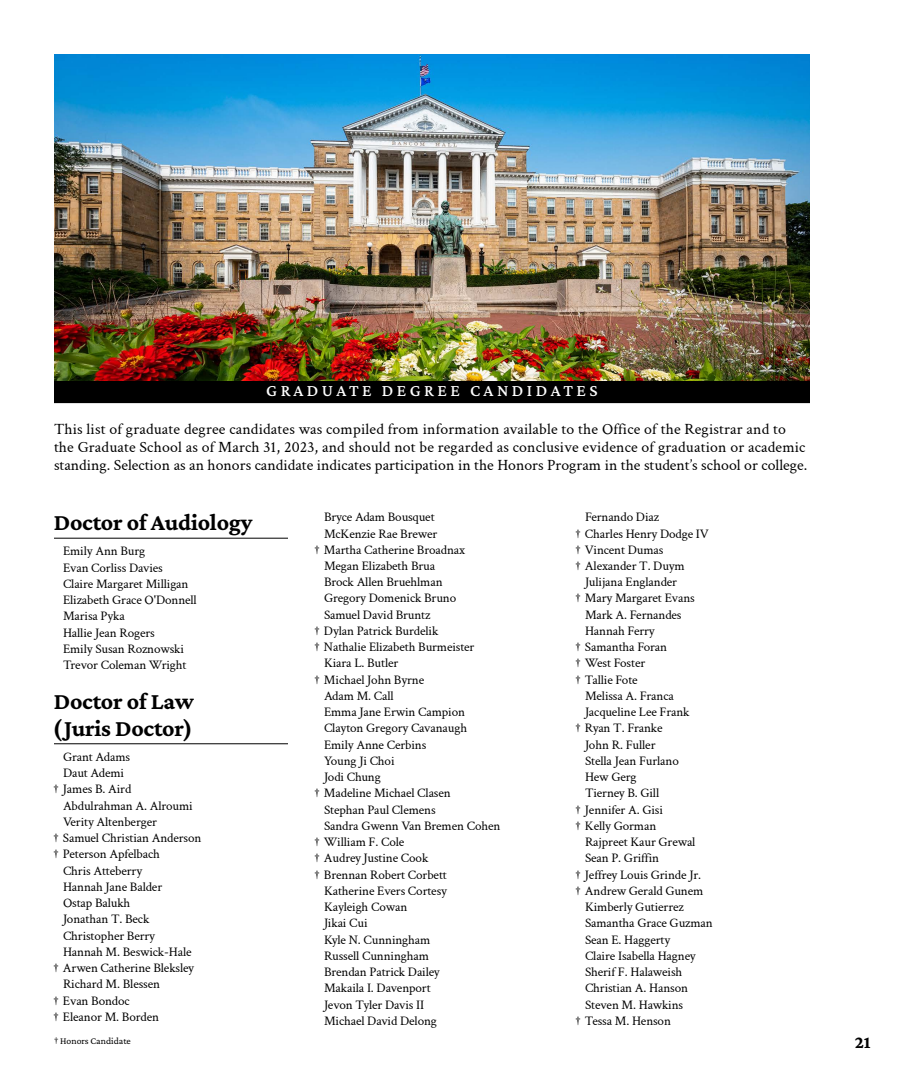
<style>
.page{position:relative;width:918px;height:1080px;background:#fff}
.page>*{position:absolute;margin:0;border:0;box-sizing:border-box;transform-origin:0 0}
.H2_degrees_head{font:700 24px/27px "Crimson Pro";letter-spacing:-.01em;color:#000}
.t1{font:700 18px "Crimson Pro";color:#000}
.H1_blk_line_head{font:500 17.25px "Crimson Pro";letter-spacing:.2em;color:#fff}
.T1_Intro{font:15.75px/18px "Crimson Text";letter-spacing:.01em;color:#000}
.T2_tab{font:13.2px "Crimson Text";letter-spacing:-.01em;color:#000}
.Honors_Footer{font:9.75px "Crimson Pro";color:#000}
</style>
<div class="page">
<hr style="left:54px;top:538px;width:234px;height:1px;background:#000">
<hr style="left:54px;top:743px;width:234px;height:1px;background:#000">
<div style="left:54px;top:376px;width:756px;height:27px;background:#000"></div>
<img style="left:54px;top:54px;width:756px;height:326px">
<h1 class="H1_blk_line_head" style="left:266px;top:379px;width:333px">GRADUATE DEGREE CANDIDATES</h1>
<h3 class="T1_Intro" style="left:54px;top:419px;width:755px">This list of graduate degree candidates was compiled from information available to the Office of the Registrar and to the Graduate School as of March 31, 2023, and should not be regarded as conclusive evidence of graduation or academic standing. Selection as an honors candidate indicates participation in the Honors Program in the student’s school or college.</h3>
<h2 class="H2_degrees_head" style="left:54px;top:509px;width:200px">Doctor of Audiology</h2>
<p class="T2_tab" style="left:63px;top:542px;width:84px">Emily Ann Burg</p>
<p class="T2_tab" style="left:63px;top:558px;width:101px">Evan Corliss Davies</p>
<p class="T2_tab" style="left:63px;top:574px;width:127px">Claire Margaret Milligan</p>
<p class="T2_tab" style="left:63px;top:591px;width:135px">Elizabeth Grace O'Donnell</p>
<p class="T2_tab" style="left:63px;top:607px;width:63px">Marisa Pyka</p>
<p class="T2_tab" style="left:63px;top:623px;width:93px">Hallie Jean Rogers</p>
<p class="T2_tab" style="left:63px;top:639px;width:123px">Emily Susan Roznowski</p>
<p class="T2_tab" style="left:63px;top:656px;width:125px">Trevor Coleman Wright</p>
<h2 class="H2_degrees_head" style="left:53px;top:687px;width:143px">Doctor of Law (Juris Doctor)</h2>
<p class="T2_tab" style="left:63px;top:748px;width:69px">Grant Adams</p>
<p class="T2_tab" style="left:63px;top:764px;width:63px">Daut Ademi</p>
<p class="T2_tab" style="left:54px;top:780px;width:79px">† James B. Aird</p>
<p class="T2_tab" style="left:63px;top:796px;width:131px">Abdulrahman A. Alroumi</p>
<p class="T2_tab" style="left:63px;top:813px;width:95px">Verity Altenberger</p>
<p class="T2_tab" style="left:54px;top:829px;width:149px">† Samuel Christian Anderson</p>
<p class="T2_tab" style="left:54px;top:845px;width:108px">† Peterson Apfelbach</p>
<p class="T2_tab" style="left:63px;top:861px;width:81px">Chris Atteberry</p>
<p class="T2_tab" style="left:63px;top:878px;width:101px">Hannah Jane Balder</p>
<p class="T2_tab" style="left:63px;top:894px;width:69px">Ostap Balukh</p>
<p class="T2_tab" style="left:63px;top:910px;width:88px">Jonathan T. Beck</p>
<p class="T2_tab" style="left:63px;top:926px;width:94px">Christopher Berry</p>
<p class="T2_tab" style="left:63px;top:943px;width:130px">Hannah M. Beswick-Hale</p>
<p class="T2_tab" style="left:54px;top:959px;width:142px">† Arwen Catherine Bleksley</p>
<p class="T2_tab" style="left:63px;top:975px;width:99px">Richard M. Blessen</p>
<p class="T2_tab" style="left:54px;top:991px;width:78px">† Evan Bondoc</p>
<p class="T2_tab" style="left:54px;top:1008px;width:107px">† Eleanor M. Borden</p>
<p class="Honors_Footer" style="left:54px;top:1034px;width:78px">† Honors Candidate</p>
<p class="T2_tab" style="left:324px;top:508px;width:112px">Bryce Adam Bousquet</p>
<p class="T2_tab" style="left:324px;top:524px;width:115px">McKenzie Rae Brewer</p>
<p class="T2_tab" style="left:315px;top:540px;width:152px">† Martha Catherine Broadnax</p>
<p class="T2_tab" style="left:324px;top:557px;width:113px">Megan Elizabeth Brua</p>
<p class="T2_tab" style="left:324px;top:573px;width:120px">Brock Allen Bruehlman</p>
<p class="T2_tab" style="left:324px;top:589px;width:134px">Gregory Domenick Bruno</p>
<p class="T2_tab" style="left:324px;top:605px;width:108px">Samuel David Bruntz</p>
<p class="T2_tab" style="left:315px;top:622px;width:125px">† Dylan Patrick Burdelik</p>
<p class="T2_tab" style="left:315px;top:638px;width:161px">† Nathalie Elizabeth Burmeister</p>
<p class="T2_tab" style="left:324px;top:654px;width:76px">Kiara L. Butler</p>
<p class="T2_tab" style="left:315px;top:670px;width:111px">† Michael John Byrne</p>
<p class="T2_tab" style="left:324px;top:687px;width:71px">Adam M. Call</p>
<p class="T2_tab" style="left:324px;top:703px;width:143px">Emma Jane Erwin Campion</p>
<p class="T2_tab" style="left:324px;top:719px;width:145px">Clayton Gregory Cavanaugh</p>
<p class="T2_tab" style="left:324px;top:735px;width:104px">Emily Anne Cerbins</p>
<p class="T2_tab" style="left:324px;top:752px;width:72px">Young Ji Choi</p>
<p class="T2_tab" style="left:324px;top:768px;width:58px">Jodi Chung</p>
<p class="T2_tab" style="left:315px;top:784px;width:138px">† Madeline Michael Clasen</p>
<p class="T2_tab" style="left:324px;top:800px;width:113px">Stephan Paul Clemens</p>
<p class="T2_tab" style="left:324px;top:817px;width:178px">Sandra Gwenn Van Bremen Cohen</p>
<p class="T2_tab" style="left:315px;top:833px;width:91px">† William F. Cole</p>
<p class="T2_tab" style="left:315px;top:849px;width:115px">† Audrey Justine Cook</p>
<p class="T2_tab" style="left:315px;top:865px;width:134px">† Brennan Robert Corbett</p>
<p class="T2_tab" style="left:324px;top:882px;width:124px">Katherine Evers Cortesy</p>
<p class="T2_tab" style="left:324px;top:898px;width:85px">Kayleigh Cowan</p>
<p class="T2_tab" style="left:324px;top:914px;width:45px">Jikai Cui</p>
<p class="T2_tab" style="left:324px;top:930px;width:108px">Kyle N. Cunningham</p>
<p class="T2_tab" style="left:324px;top:947px;width:107px">Russell Cunningham</p>
<p class="T2_tab" style="left:324px;top:963px;width:117px">Brendan Patrick Dailey</p>
<p class="T2_tab" style="left:324px;top:979px;width:108px">Makaila I. Davenport</p>
<p class="T2_tab" style="left:324px;top:995px;width:102px">Jevon Tyler Davis II</p>
<p class="T2_tab" style="left:324px;top:1012px;width:115px">Michael David Delong</p>
<p class="T2_tab" style="left:585px;top:508px;width:76px">Fernando Diaz</p>
<p class="T2_tab" style="left:576px;top:524px;width:135px">† Charles Henry Dodge IV</p>
<p class="T2_tab" style="left:576px;top:540px;width:89px">† Vincent Dumas</p>
<p class="T2_tab" style="left:576px;top:557px;width:111px">† Alexander T. Duym</p>
<p class="T2_tab" style="left:585px;top:573px;width:94px">Julijana Englander</p>
<p class="T2_tab" style="left:576px;top:589px;width:121px">† Mary Margaret Evans</p>
<p class="T2_tab" style="left:585px;top:605px;width:98px">Mark A. Fernandes</p>
<p class="T2_tab" style="left:585px;top:622px;width:71px">Hannah Ferry</p>
<p class="T2_tab" style="left:576px;top:638px;width:93px">† Samantha Foran</p>
<p class="T2_tab" style="left:576px;top:654px;width:71px">† West Foster</p>
<p class="T2_tab" style="left:576px;top:670px;width:64px">† Tallie Fote</p>
<p class="T2_tab" style="left:585px;top:687px;width:90px">Melissa A. Franca</p>
<p class="T2_tab" style="left:585px;top:703px;width:106px">Jacqueline Lee Frank</p>
<p class="T2_tab" style="left:576px;top:719px;width:89px">† Ryan T. Franke</p>
<p class="T2_tab" style="left:585px;top:735px;width:72px">John R. Fuller</p>
<p class="T2_tab" style="left:585px;top:752px;width:95px">Stella Jean Furlano</p>
<p class="T2_tab" style="left:585px;top:768px;width:53px">Hew Gerg</p>
<p class="T2_tab" style="left:585px;top:784px;width:76px">Tierney B. Gill</p>
<p class="T2_tab" style="left:576px;top:800px;width:89px">† Jennifer A. Gisi</p>
<p class="T2_tab" style="left:576px;top:817px;width:82px">† Kelly Gorman</p>
<p class="T2_tab" style="left:585px;top:833px;width:112px">Rajpreet Kaur Grewal</p>
<p class="T2_tab" style="left:585px;top:849px;width:76px">Sean P. Griffin</p>
<p class="T2_tab" style="left:576px;top:865px;width:127px">† Jeffrey Louis Grinde Jr.</p>
<p class="T2_tab" style="left:576px;top:882px;width:129px">† Andrew Gerald Gunem</p>
<p class="T2_tab" style="left:585px;top:898px;width:100px">Kimberly Gutierrez</p>
<p class="T2_tab" style="left:585px;top:914px;width:129px">Samantha Grace Guzman</p>
<p class="T2_tab" style="left:585px;top:930px;width:87px">Sean E. Haggerty</p>
<p class="T2_tab" style="left:585px;top:947px;width:112px">Claire Isabella Hagney</p>
<p class="T2_tab" style="left:585px;top:963px;width:99px">Sherif F. Halaweish</p>
<p class="T2_tab" style="left:585px;top:979px;width:105px">Christian A. Hanson</p>
<p class="T2_tab" style="left:585px;top:995px;width:100px">Steven M. Hawkins</p>
<p class="T2_tab" style="left:576px;top:1012px;width:97px">† Tessa M. Henson</p>
<h2 class="t1" style="left:855px;top:1031px;width:17px">21</h2>
</div>
